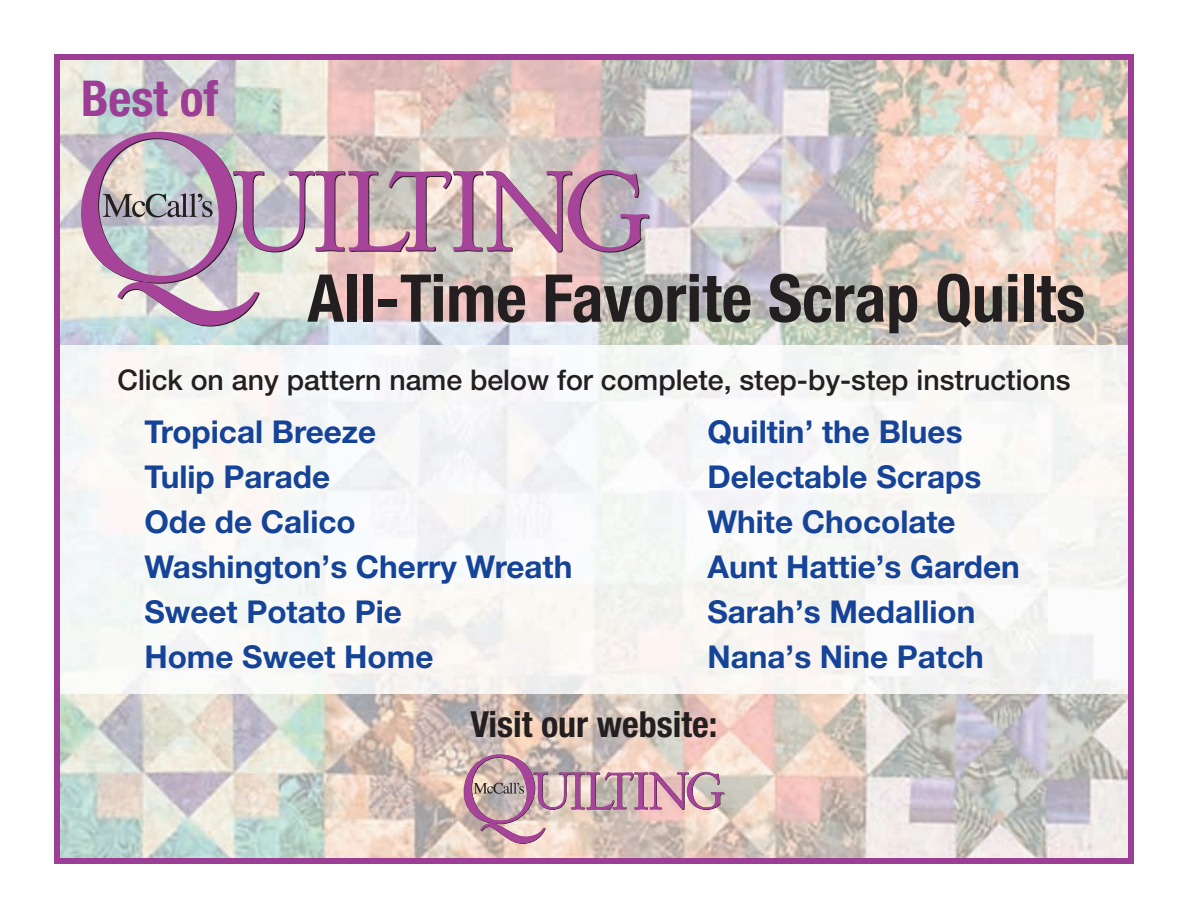
<style>
.page{position:relative;width:1188px;height:918px;background:#fff}
.page>*{position:absolute;margin:0;border:0;box-sizing:border-box;transform-origin:0 0}
.t1{font:700 condensed 66px "Helvetica Neue";color:#231f20}
.t2{font:700 condensed 49.5px "Helvetica Neue";color:#9c3d96}
.t3{font:700 condensed 36px "Helvetica Neue";color:#231f20}
.t4{font:700 31.5px/45px "Helvetica Neue";color:#154398}
.t5{font:500 28.5px "Helvetica Neue";color:#231f20}
</style>
<div class="page">
<img style="left:61px;top:61px;width:1066px;height:796px">
<div style="left:61px;top:346px;width:1066px;height:347px;background:#f7f7f5"></div>
<svg style="left:81px;top:132px;width:568px;height:195px"></svg>
<svg style="left:464px;top:754px;width:260px;height:90px"></svg>
<div style="left:54px;top:54px;width:1080px;height:810px;border:6px solid #9c3d96"></div>
<h2 class="t2" style="left:81px;top:81px;width:139px">Best of</h2>
<h1 class="t1" style="left:307px;top:275px;width:780px">All-Time Favorite Scrap Quilts</h1>
<p class="t5" style="left:117px;top:370px;width:955px">Click on any pattern name below for complete, step-by-step instructions</p>
<p class="t4" style="left:144px;top:412px;width:430px">Tropical Breeze<br>Tulip Parade<br>Ode de Calico<br>Washington’s Cherry Wreath<br>Sweet Potato Pie<br>Home Sweet Home</p>
<p class="t4" style="left:707px;top:412px;width:314px">Quiltin’ the Blues<br>Delectable Scraps<br>White Chocolate<br>Aunt Hattie’s Garden<br>Sarah’s Medallion<br>Nana’s Nine Patch</p>
<p class="t3" style="left:471px;top:712px;width:248px">Visit our website:</p>
</div>
